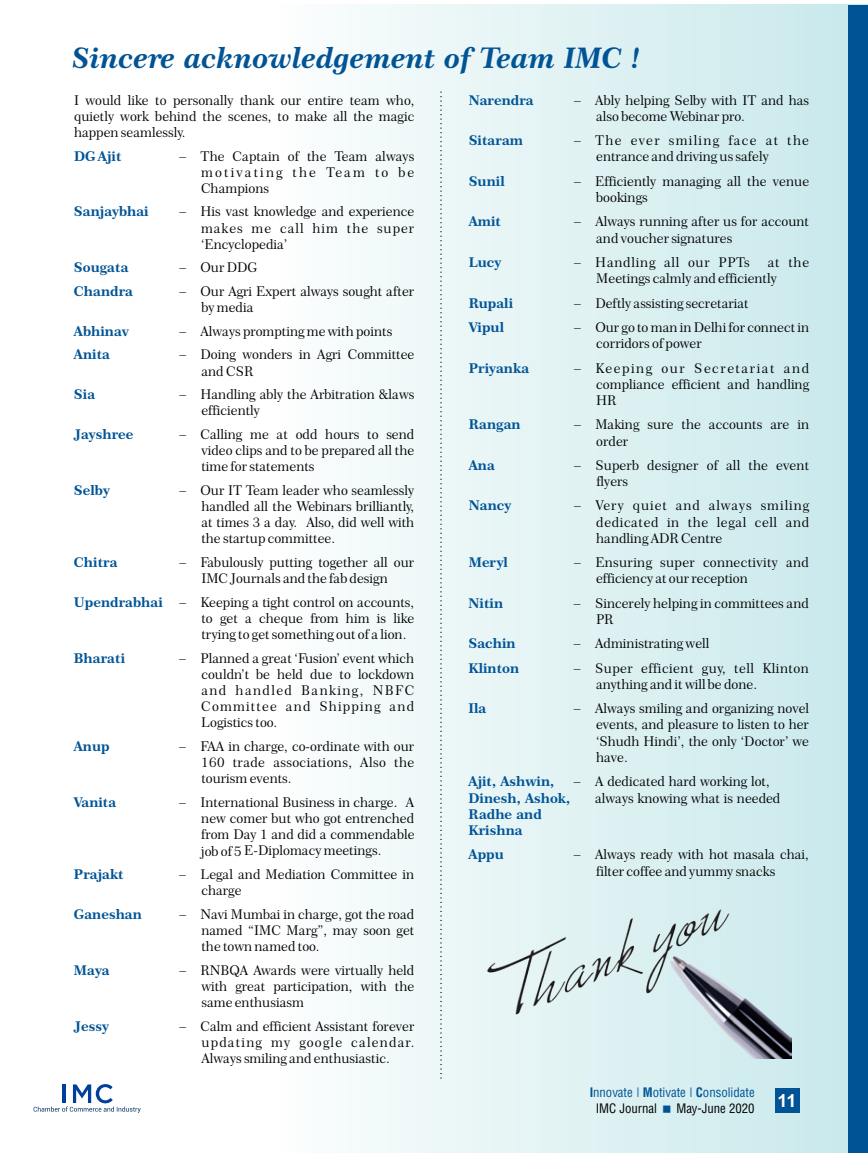
<style>
.page{position:relative;width:868px;height:1157px;background:#fff}
.page>*{position:absolute;margin:0;border:0;box-sizing:border-box;transform-origin:0 0}
.t1{font:28.5px "Century 751 BT Bold Italic B";color:#005496}
.t2{font:700 condensed 18px "Swiss 721 BT";color:#fff}
.t3{font:700 18px "Arial";color:#fff}
.t4{font:13.5px/16.2px "Century 751 BT Bold B";color:#000;text-align:justify}
.t5{font:13.5px/16.2px "Century 751 BT Bold B";color:#005496}
.t6{font:13.5px/16.2px "Century 751 BT Bold B";letter-spacing:.03em;color:#000}
.t7{font:13.5px/16px "Century 751 BT Bold B";letter-spacing:.02em;color:#000}
.t8{font:condensed 13.5px "Swiss 721 BT";color:#000}
.t9{font:13.5px "Century 751 BT Bold B";letter-spacing:.05em;color:#000}
.t10{font:12.75px "Switzerland Condensed";color:#005496}
.t11{font:12.75px "Switzerland Condensed";color:#000}
.t12{font:700 condensed 12.3px "Swiss 721 BT";color:#00669b}
.s1{color:#005496}
.s2{color:#00669b}
</style>
<div class="page">
<div style="left:0;top:5px;width:867px;height:1147px;background:linear-gradient(to right,#fff,#cceaec)"></div>
<div style="left:848px;top:5px;width:19px;height:1147px;background:#005496"></div>
<svg style="left:34px;top:1081px;width:168px;height:36px"></svg>
<div style="left:775px;top:1088px;width:24px;height:24px;background:#005496"></div>
<svg style="left:440px;top:92px;width:1px;height:988px"></svg>
<img style="left:488px;top:909px;width:303px;height:149px">
<svg style="left:663px;top:1105px;width:7px;height:7px"></svg>
<h1 class="t1" style="left:72px;top:40px;width:570px">Sincere acknowledgement of Team IMC !</h1>
<p class="t4" style="left:74px;top:92px;width:342px">I would like to personally thank our entire team who, quietly work behind the scenes, to make all the magic happen seamlessly.</p>
<p class="t5" style="left:74px;top:147px;width:49px">DG Ajit</p>
<p class="t4" style="left:201px;top:147px;width:215px;text-indent:-22px">– The Captain of the Team always motivating the Team to be Champions</p>
<p class="t5" style="left:74px;top:203px;width:76px">Sanjaybhai</p>
<p class="t4" style="left:201px;top:203px;width:215px;text-indent:-22px">– His vast knowledge and experience makes me call him the super ‘Encyclopedia’</p>
<p class="t5" style="left:74px;top:259px;width:56px">Sougata</p>
<p class="t4" style="left:179px;top:259px;width:79px">– Our DDG</p>
<p class="t5" style="left:74px;top:283px;width:61px">Chandra</p>
<p class="t4" style="left:201px;top:283px;width:214px;text-indent:-22px">– Our Agri Expert always sought after by media</p>
<p class="t5" style="left:74px;top:323px;width:57px">Abhinav</p>
<p class="t4" style="left:179px;top:323px;width:214px">– Always prompting me with points</p>
<p class="t5" style="left:74px;top:346px;width:38px">Anita</p>
<p class="t4" style="left:201px;top:346px;width:214px;text-indent:-22px">– Doing wonders in Agri Committee and CSR</p>
<p class="t5" style="left:74px;top:386px;width:23px">Sia</p>
<p class="t4" style="left:201px;top:386px;width:214px;text-indent:-22px">– Handling ably the Arbitration &amp;laws efficiently</p>
<p class="t5" style="left:74px;top:426px;width:61px">Jayshree</p>
<p class="t4" style="left:201px;top:426px;width:214px;text-indent:-22px">– Calling me at odd hours to send video clips and to be prepared all the time for statements</p>
<p class="t5" style="left:74px;top:482px;width:37px">Selby</p>
<p class="t4" style="left:201px;top:482px;width:214px;text-indent:-22px">– Our IT Team leader who seamlessly handled all the Webinars brilliantly, at times 3 a day. Also, did well with the startup committee.</p>
<p class="t5" style="left:74px;top:554px;width:45px">Chitra</p>
<p class="t4" style="left:179px;top:554px;width:236px;text-align:center">– Fabulously putting together all our<br>IMC Journals and the fab design</p>
<p class="t4" style="left:201px;top:593px;width:214px;text-indent:-127px"><span class="s1">Upendrabhai</span> – Keeping a tight control on accounts, to get a cheque from him is like trying to get something out of a lion.</p>
<p class="t5" style="left:74px;top:649px;width:53px">Bharati</p>
<p class="t4" style="left:201px;top:649px;width:214px;text-indent:-22px">– Planned a great ‘Fusion’ event which couldn’t be held due to lockdown and handled Banking, NBFC Committee and Shipping and Logistics too.</p>
<p class="t5" style="left:74px;top:738px;width:37px">Anup</p>
<p class="t4" style="left:201px;top:738px;width:214px;text-indent:-22px">– FAA in charge, co-ordinate with our 160 trade associations, Also the tourism events.</p>
<p class="t5" style="left:74px;top:794px;width:44px">Vanita</p>
<p class="t4" style="left:201px;top:794px;width:215px;text-indent:-22px">– International Business in charge. A new comer but who got entrenched from Day 1 and did a commendable job of 5 E-Diplomacy meetings.</p>
<p class="t5" style="left:74px;top:866px;width:51px">Prajakt</p>
<p class="t4" style="left:201px;top:866px;width:214px;text-indent:-22px">– Legal and Mediation Committee in charge</p>
<p class="t5" style="left:74px;top:905px;width:69px">Ganeshan</p>
<p class="t4" style="left:201px;top:905px;width:214px;text-indent:-22px">– Navi Mumbai in charge, got the road named “IMC Marg”, may soon get the town named too.</p>
<p class="t5" style="left:74px;top:961px;width:37px">Maya</p>
<p class="t4" style="left:201px;top:961px;width:214px;text-indent:-22px">– RNBQA Awards were virtually held with great participation, with the same enthusiasm</p>
<p class="t5" style="left:74px;top:1017px;width:36px">Jessy</p>
<p class="t4" style="left:201px;top:1017px;width:214px;text-indent:-22px">– Calm and efficient Assistant forever updating my google calendar.<br>Always smiling and enthusiastic.</p>
<p class="t5" style="left:468px;top:92px;width:67px">Narendra</p>
<p class="t4" style="left:596px;top:92px;width:214px;text-indent:-22px">– Ably helping Selby with IT and has also become Webinar pro.</p>
<p class="t5" style="left:468px;top:132px;width:56px">Sitaram</p>
<p class="t4" style="left:596px;top:132px;width:214px;text-indent:-22px">– The ever smiling face at the entrance and driving us safely</p>
<p class="t5" style="left:468px;top:173px;width:38px">Sunil</p>
<p class="t4" style="left:596px;top:173px;width:214px;text-indent:-22px">– Efficiently managing all the venue bookings</p>
<p class="t5" style="left:468px;top:213px;width:34px">Amit</p>
<p class="t4" style="left:596px;top:213px;width:214px;text-indent:-22px">– Always running after us for account and voucher signatures</p>
<p class="t5" style="left:468px;top:254px;width:34px">Lucy</p>
<p class="t9" style="left:574px;top:254px;width:177px">– Handling all our PPTs</p>
<p class="t4" style="left:596px;top:254px;width:214px;text-indent:171px">at the<br>Meetings calmly and efficiently</p>
<p class="t5" style="left:469px;top:294px;width:46px">Rupali</p>
<p class="t4" style="left:574px;top:294px;width:176px">– Deftly assisting secretariat</p>
<p class="t5" style="left:468px;top:319px;width:37px">Vipul</p>
<p class="t4" style="left:596px;top:319px;width:214px;text-indent:-22px">– Our go to man in Delhi for connect in corridors of power</p>
<p class="t5" style="left:469px;top:359px;width:62px">Priyanka</p>
<p class="t4" style="left:596px;top:359px;width:214px;text-indent:-22px">– Keeping our Secretariat and compliance efficient and handling HR</p>
<p class="t5" style="left:469px;top:416px;width:53px">Rangan</p>
<p class="t4" style="left:596px;top:416px;width:214px;text-indent:-22px">– Making sure the accounts are in order</p>
<p class="t5" style="left:469px;top:457px;width:28px">Ana</p>
<p class="t4" style="left:596px;top:457px;width:214px;text-indent:-22px">– Superb designer of all the event flyers</p>
<p class="t5" style="left:469px;top:497px;width:44px">Nancy</p>
<p class="t4" style="left:596px;top:497px;width:214px;text-indent:-22px">– Very quiet and always smiling dedicated in the legal cell and handling ADR Centre</p>
<p class="t5" style="left:468px;top:554px;width:41px">Meryl</p>
<p class="t7" style="left:596px;top:554px;width:214px;text-indent:-22px">– Ensuring super connectivity and efficiency at our reception</p>
<p class="t5" style="left:468px;top:594px;width:36px">Nitin</p>
<p class="t4" style="left:596px;top:594px;width:214px;text-indent:-22px">– Sincerely helping in committees and<br>PR</p>
<p class="t5" style="left:468px;top:635px;width:49px">Sachin</p>
<p class="t4" style="left:574px;top:635px;width:137px">– Administrating well</p>
<p class="t5" style="left:468px;top:659px;width:52px">Klinton</p>
<p class="t6" style="left:596px;top:659px;width:214px;text-indent:-22px">– Super efficient guy, tell Klinton anything and it will be done.</p>
<p class="t5" style="left:468px;top:700px;width:19px">Ila</p>
<p class="t4" style="left:596px;top:700px;width:215px;text-indent:-22px">– Always smiling and organizing novel events, and pleasure to listen to her ‘Shudh Hindi’, the only ‘Doctor’ we have.</p>
<p class="t5" style="left:468px;top:773px;width:87px">Ajit, Ashwin,</p>
<p class="t4" style="left:574px;top:773px;width:197px">– A dedicated hard working lot,</p>
<p class="t5" style="left:468px;top:789px;width:103px">Dinesh, Ashok,</p>
<p class="t4" style="left:595px;top:789px;width:187px">always knowing what is needed</p>
<p class="t5" style="left:468px;top:805px;width:75px">Radhe and<br>Krishna</p>
<p class="t5" style="left:468px;top:846px;width:37px">Appu</p>
<p class="t4" style="left:596px;top:846px;width:214px;text-indent:-22px">– Always ready with hot masala chai, filter coffee and yummy snacks</p>
<p class="t10" style="left:589px;top:1084px;width:166px">Innovate | Motivate | Consolidate</p>
<p class="t11" style="left:595px;top:1100px;width:63px">IMC Journal</p>
<p class="t11" style="left:676px;top:1100px;width:80px">May-June 2020</p>
<p class="t12" style="left:587px;top:1088px;width:173px">Innovate | Motivate | Consolidate</p>
<p class="t8" style="left:593px;top:1103px;width:168px">IMC Journal <span class="s2">■</span> May-June 2020</p>
<h2 class="t3" style="left:777px;top:1087px;width:21px">11</h2>
<h2 class="t2" style="left:783px;top:1091px;width:19px">11</h2>
</div>
